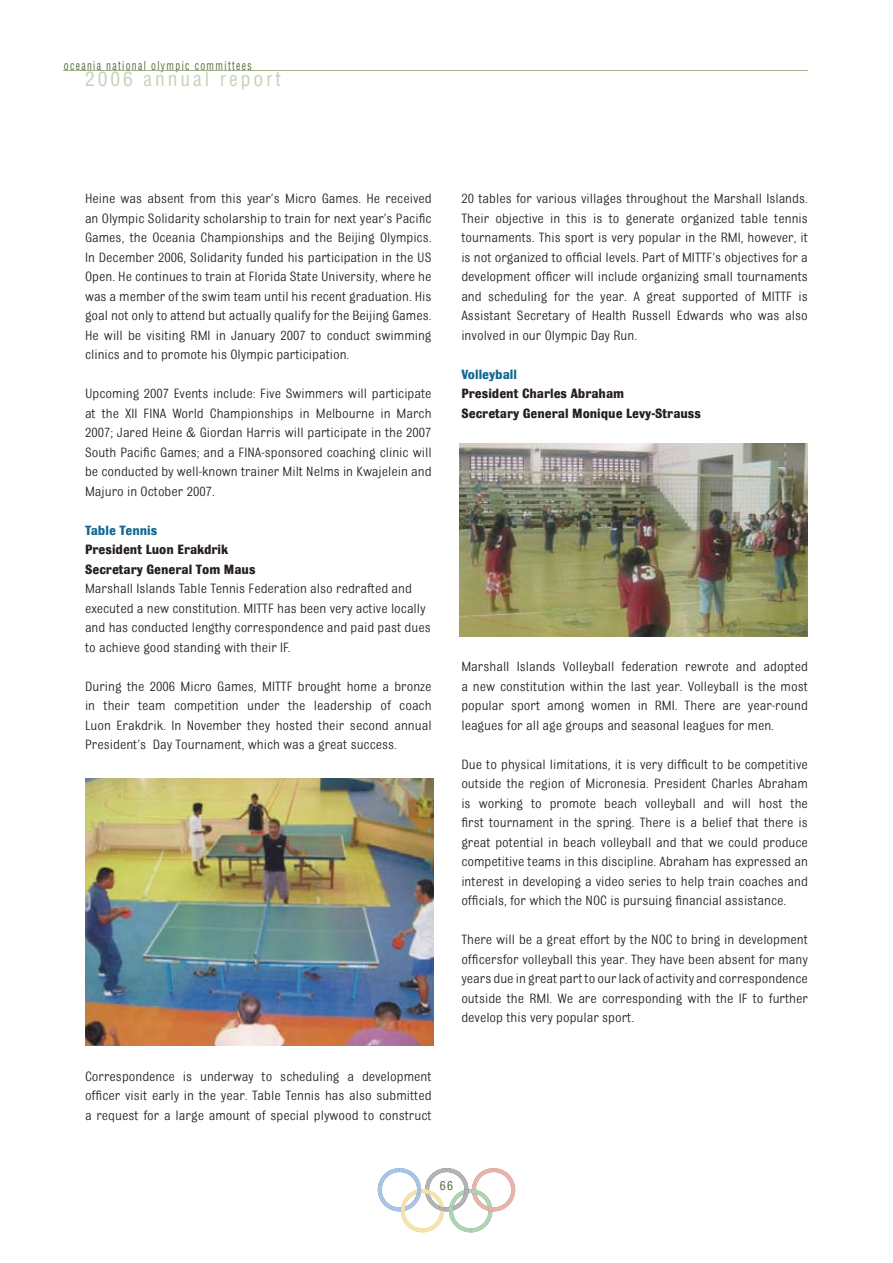
<style>
.page{position:relative;width:893px;height:1263px;background:#fff}
.page>*{position:absolute;margin:0;border:0;box-sizing:border-box;transform-origin:0 0}
.t1{font:condensed 19.5px "Helvetica";letter-spacing:.15em;color:#c8d1b8}
.t2{font:14.25px/19.5px "Bulldog";color:#261f1d;text-align:justify}
.t3{font:700 14.25px/19.5px "Bulldog";color:#261f1d}
.t4{font:700 14.25px "Bulldog";color:#0f6990}
.t5{font:condensed 12px "Helvetica";letter-spacing:.14em;color:#546a39;scale:.81 1}
.t6{font:condensed 12px "Helvetica";letter-spacing:.14em;color:#546a39}
</style>
<div class="page">
<img style="left:85px;top:779px;width:349px;height:266px">
<img style="left:459px;top:443px;width:349px;height:194px">
<svg style="left:378px;top:1168px;width:137px;height:64px"></svg>
<hr style="left:64px;top:70px;width:744px;height:1px;background:#a4b28b">
<p class="t5" style="left:64px;top:59px;width:234px">oceania national olympic committees</p>
<h1 class="t1" style="left:85px;top:67px;width:197px">2006 annual report</h1>
<p class="t2" style="left:85px;top:189px;width:348px">Heine was absent from this year’s Micro Games. He received an Olympic Solidarity scholarship to train for next year’s Pacific Games, the Oceania Championships and the Beijing Olympics.<br>In December 2006, Solidarity funded his participation in the US Open. He continues to train at Florida State University, where he was a member of the swim team until his recent graduation. His goal not only to attend but actually qualify for the Beijing Games.<br>He will be visiting RMI in January 2007 to conduct swimming clinics and to promote his Olympic participation.</p>
<p class="t2" style="left:85px;top:384px;width:348px">Upcoming 2007 Events include: Five Swimmers will participate at the XII FINA World Championships in Melbourne in March 2007; Jared Heine &amp; Giordan Harris will participate in the 2007<br>South Pacific Games; and a FINA-sponsored coaching clinic will be conducted by well-known trainer Milt Nelms in Kwajelein and Majuro in October 2007.</p>
<p class="t4" style="left:85px;top:523px;width:74px">Table Tennis</p>
<p class="t3" style="left:85px;top:540px;width:172px">President Luon Erakdrik<br>Secretary General Tom Maus</p>
<p class="t2" style="left:85px;top:579px;width:347px;text-align:left">Marshall Islands Table Tennis Federation also redrafted and executed a new constitution. MITTF has been very active locally and has conducted lengthy correspondence and paid past dues to achieve good standing with their IF.</p>
<p class="t2" style="left:85px;top:676px;width:348px">During the 2006 Micro Games, MITTF brought home a bronze in their team competition under the leadership of coach Luon Erakdrik. In November they hosted their second annual President’s Day Tournament, which was a great success.</p>
<p class="t2" style="left:85px;top:1066px;width:348px">Correspondence is underway to scheduling a development officer visit early in the year. Table Tennis has also submitted a request for a large amount of special plywood to construct</p>
<p class="t2" style="left:461px;top:189px;width:348px">20 tables for various villages throughout the Marshall Islands.<br>Their objective in this is to generate organized table tennis tournaments. This sport is very popular in the RMI, however, it is not organized to official levels. Part of MITTF’s objectives for a development officer will include organizing small tournaments and scheduling for the year. A great supported of MITTF is Assistant Secretary of Health Russell Edwards who was also involved in our Olympic Day Run.</p>
<p class="t4" style="left:461px;top:367px;width:57px">Volleyball</p>
<p class="t3" style="left:461px;top:384px;width:241px">President Charles Abraham<br>Secretary General Monique Levy-Strauss</p>
<p class="t2" style="left:461px;top:657px;width:348px">Marshall Islands Volleyball federation rewrote and adopted a new constitution within the last year. Volleyball is the most popular sport among women in RMI. There are year-round leagues for all age groups and seasonal leagues for men.</p>
<p class="t2" style="left:461px;top:754px;width:348px">Due to physical limitations, it is very difficult to be competitive outside the region of Micronesia. President Charles Abraham is working to promote beach volleyball and will host the first tournament in the spring. There is a belief that there is great potential in beach volleyball and that we could produce competitive teams in this discipline. Abraham has expressed an interest in developing a video series to help train coaches and officials, for which the NOC is pursuing financial assistance.</p>
<p class="t2" style="left:461px;top:930px;width:348px">There will be a great effort by the NOC to bring in development officersfor volleyball this year. They have been absent for many years due in great part to our lack of activity and correspondence outside the RMI. We are corresponding with the IF to further develop this very popular sport.</p>
<p class="t6" style="left:440px;top:1178px;width:15px">66</p>
</div>
